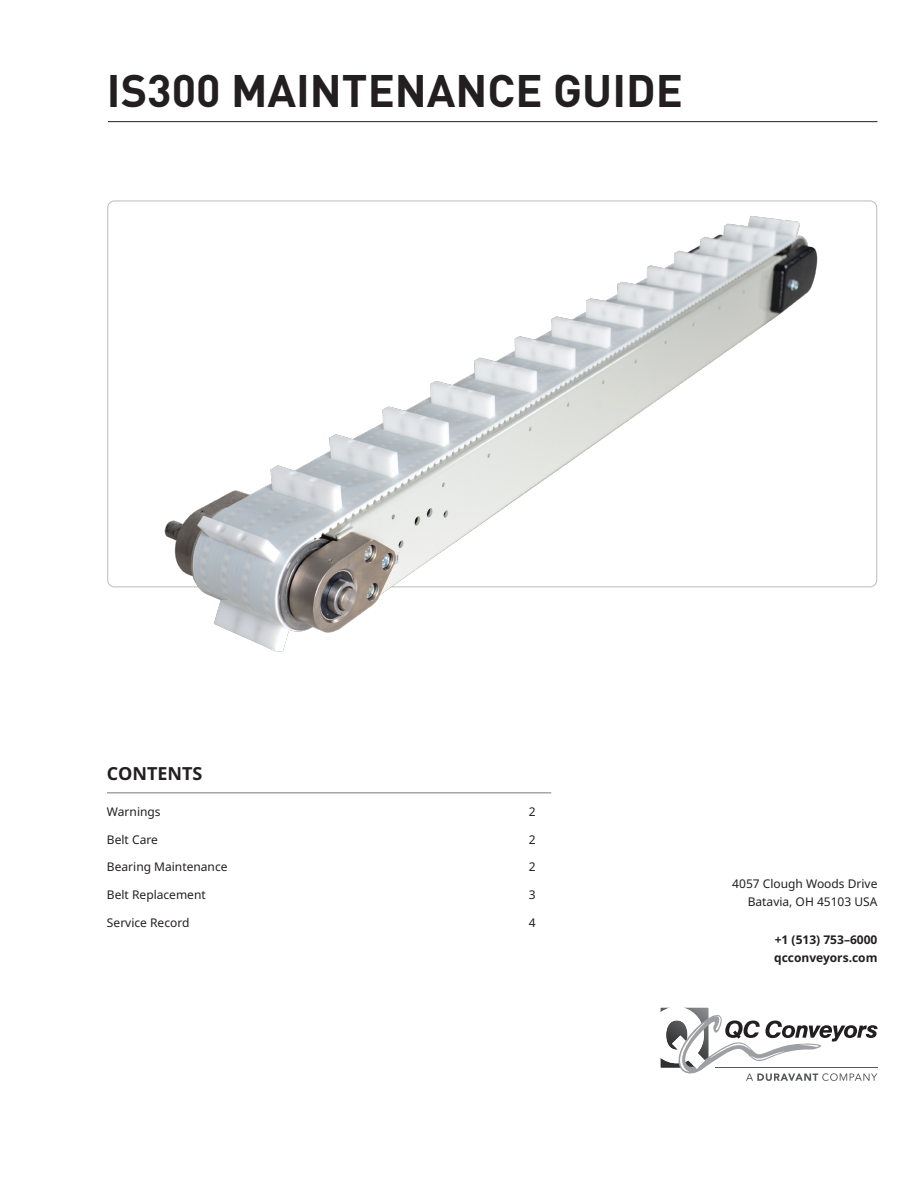
<style>
.page{position:relative;width:918px;height:1188px;background:#fff}
.page>*{position:absolute;margin:0;border:0;box-sizing:border-box;transform-origin:0 0}
.Chapter_Title-Right{font:700 45px "DIN";color:#231f20}
.Std_Width_Header{font:700 18px "Noto Sans";color:#231f20}
.Standard_Width_Text{font:12px/18px "Noto Sans";color:#231f20;text-align:right}
.Standard_Width_Text-2{font:700 12px/18px "Noto Sans";color:#231f20}
</style>
<div class="page">
<svg style="left:661px;top:1008px;width:216px;height:73px"></svg>
<hr style="left:715px;top:1067px;width:162px;height:1px;background:#57585a">
<hr style="left:108px;top:121px;width:770px;height:1px;background:#231f20">
<hr style="left:107px;top:792px;width:444px;height:1px;background:#7b7979">
<img style="left:107px;top:200px;width:771px;height:452px">
<p class="Chapter_Title-Right" style="left:107px;top:61px;width:578px">IS300 MAINTENANCE GUIDE</p>
<p class="Std_Width_Header" style="left:107px;top:761px;width:97px">CONTENTS</p>
<p class="Standard_Width_Text" style="left:107px;top:803px;width:55px">Warnings</p>
<p class="Standard_Width_Text" style="left:529px;top:803px;width:8px">2</p>
<p class="Standard_Width_Text" style="left:107px;top:831px;width:52px">Belt Care</p>
<p class="Standard_Width_Text" style="left:529px;top:831px;width:8px">2</p>
<p class="Standard_Width_Text" style="left:107px;top:858px;width:122px">Bearing Maintenance</p>
<p class="Standard_Width_Text" style="left:529px;top:858px;width:8px">2</p>
<p class="Standard_Width_Text" style="left:107px;top:886px;width:100px">Belt Replacement</p>
<p class="Standard_Width_Text" style="left:529px;top:886px;width:8px">3</p>
<p class="Standard_Width_Text" style="left:107px;top:914px;width:84px">Service Record</p>
<p class="Standard_Width_Text" style="left:529px;top:914px;width:8px">4</p>
<p class="Standard_Width_Text" style="left:732px;top:875px;width:147px">4057 Clough Woods Drive<br>Batavia, OH 45103 USA</p>
<p class="Standard_Width_Text-2" style="left:774px;top:931px;width:105px">+1 (513) 753–6000 qcconveyors.com</p>
</div>
